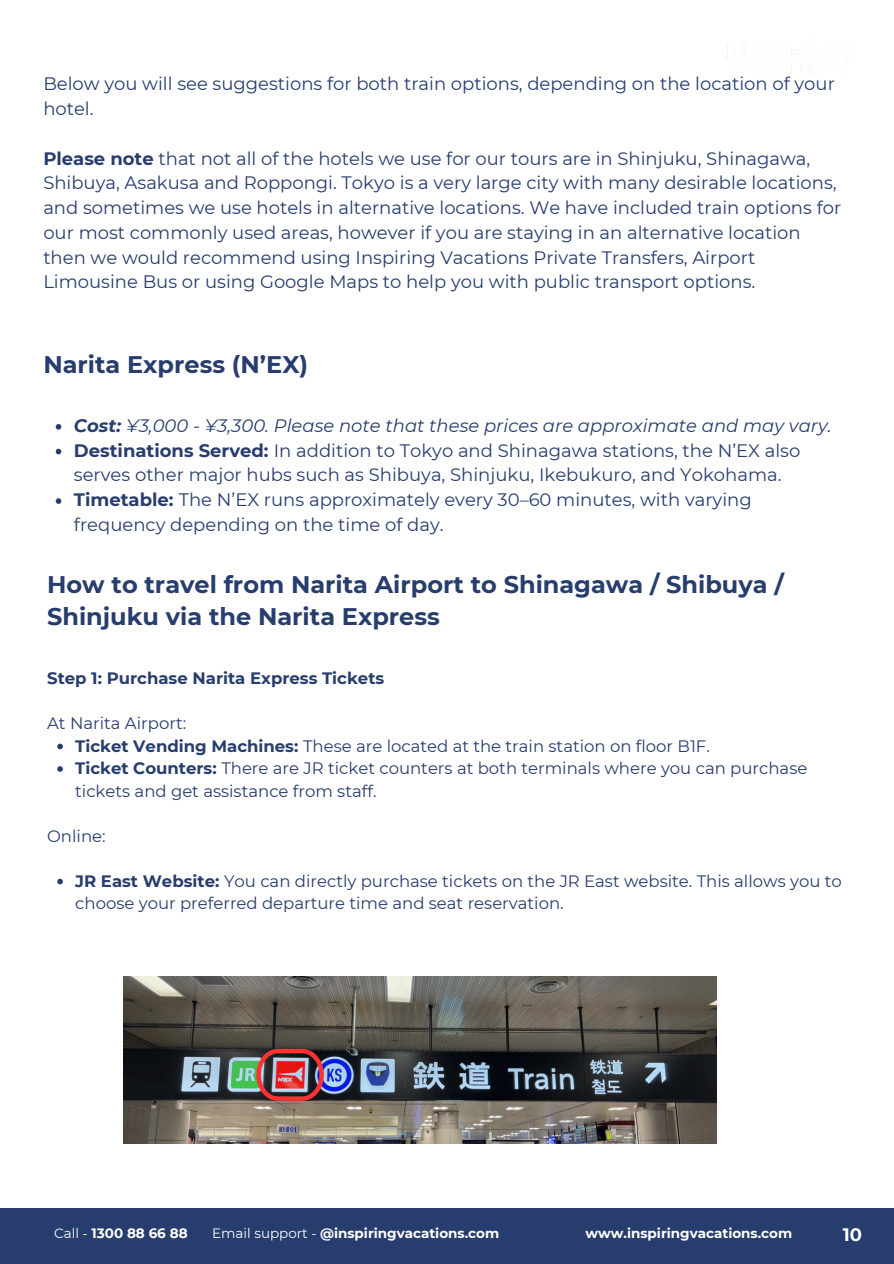
<style>
.page{position:relative;width:894px;height:1264px;background:#fff}
.page>*{position:absolute;margin:0;border:0;box-sizing:border-box;transform-origin:0 0}
.t1{font:700 24px/32.7px "Montserrat";color:#273d6e}
.t2{font:18px/24.8px "Montserrat";color:#273d6e}
.t3{font:italic 18px "Montserrat";color:#273d6e}
.t4{font:700 18px "Montserrat";color:#fff}
.t5{font:16.5px/22.5px "Montserrat";color:#273d6e}
.t6{font:700 16.5px "Montserrat";color:#273d6e}
.t7{font:700 13.5px "Montserrat";color:#fff}
.s1{font-weight:700}
.s2{font-weight:400}
</style>
<div class="page">
<div style="left:0;top:1208px;width:893px;height:55px;background:#273d6e"></div>
<img style="left:727px;top:43px;width:121px;height:30px">
<svg style="left:56px;top:424px;width:5px;height:5px"></svg>
<svg style="left:56px;top:449px;width:5px;height:5px"></svg>
<svg style="left:56px;top:498px;width:5px;height:6px"></svg>
<svg style="left:57px;top:743px;width:6px;height:6px"></svg>
<svg style="left:57px;top:766px;width:6px;height:5px"></svg>
<svg style="left:57px;top:878px;width:6px;height:6px"></svg>
<img style="left:124px;top:976px;width:592px;height:167px">
<img style="left:256px;top:1048px;width:68px;height:52px">
<p class="t2" style="left:43px;top:71px;width:792px">Below you will see suggestions for both train options, depending on the location of your hotel.</p>
<p class="t2" style="left:43px;top:146px;width:799px"><span class="s1">Please note</span> that not all of the hotels we use for our tours are in Shinjuku, Shinagawa, Shibuya, Asakusa and Roppongi. Tokyo is a very large city with many desirable locations, and sometimes we use hotels in alternative locations. We have included train options for our most commonly used areas, however if you are staying in an alternative location then we would recommend using Inspiring Vacations Private Transfers, Airport Limousine Bus or using Google Maps to help you with public transport options.</p>
<h1 class="t1" style="left:43px;top:348px;width:266px">Narita Express (N’EX)</h1>
<p class="t3" style="left:74px;top:414px;width:759px"><span class="s1">Cost:</span> ¥3,000 - ¥3,300. Please note that these prices are approximate and may vary.</p>
<p class="t2" style="left:74px;top:438px;width:727px"><span class="s1">Destinations Served:</span> In addition to Tokyo and Shinagawa stations, the N’EX also serves other major hubs such as Shibuya, Shinjuku, Ikebukuro, and Yokohama.</p>
<p class="t2" style="left:74px;top:487px;width:679px"><span class="s1">Timetable:</span> The N’EX runs approximately every 30–60 minutes, with varying frequency depending on the time of day.</p>
<h1 class="t1" style="left:47px;top:568px;width:738px">How to travel from Narita Airport to Shinagawa / Shibuya /<br>Shinjuku via the Narita Express</h1>
<h2 class="t6" style="left:47px;top:668px;width:338px">Step 1: Purchase Narita Express Tickets</h2>
<h3 class="t5" style="left:47px;top:712px;width:140px">At Narita Airport:</h3>
<p class="t5" style="left:75px;top:734px;width:636px"><span class="s1">Ticket Vending Machines:</span> These are located at the train station on floor B1F.</p>
<p class="t5" style="left:75px;top:757px;width:733px"><span class="s1">Ticket Counters:</span> There are JR ticket counters at both terminals where you can purchase tickets and get assistance from staff.</p>
<h3 class="t5" style="left:47px;top:824px;width:60px">Online:</h3>
<p class="t5" style="left:75px;top:869px;width:767px"><span class="s1">JR East Website:</span> You can directly purchase tickets on the JR East website. This allows you to choose your preferred departure time and seat reservation.</p>
<p class="t7" style="left:54px;top:1224px;width:135px"><span class="s2">Call -</span> 1300 88 66 88</p>
<h3 class="t7" style="left:212px;top:1224px;width:288px"><span class="s2">Email support -</span> @inspiringvacations.com</h3>
<h3 class="t7" style="left:585px;top:1224px;width:208px">www.inspiringvacations.com</h3>
<p class="t4" style="left:842px;top:1223px;width:21px">10</p>
</div>
